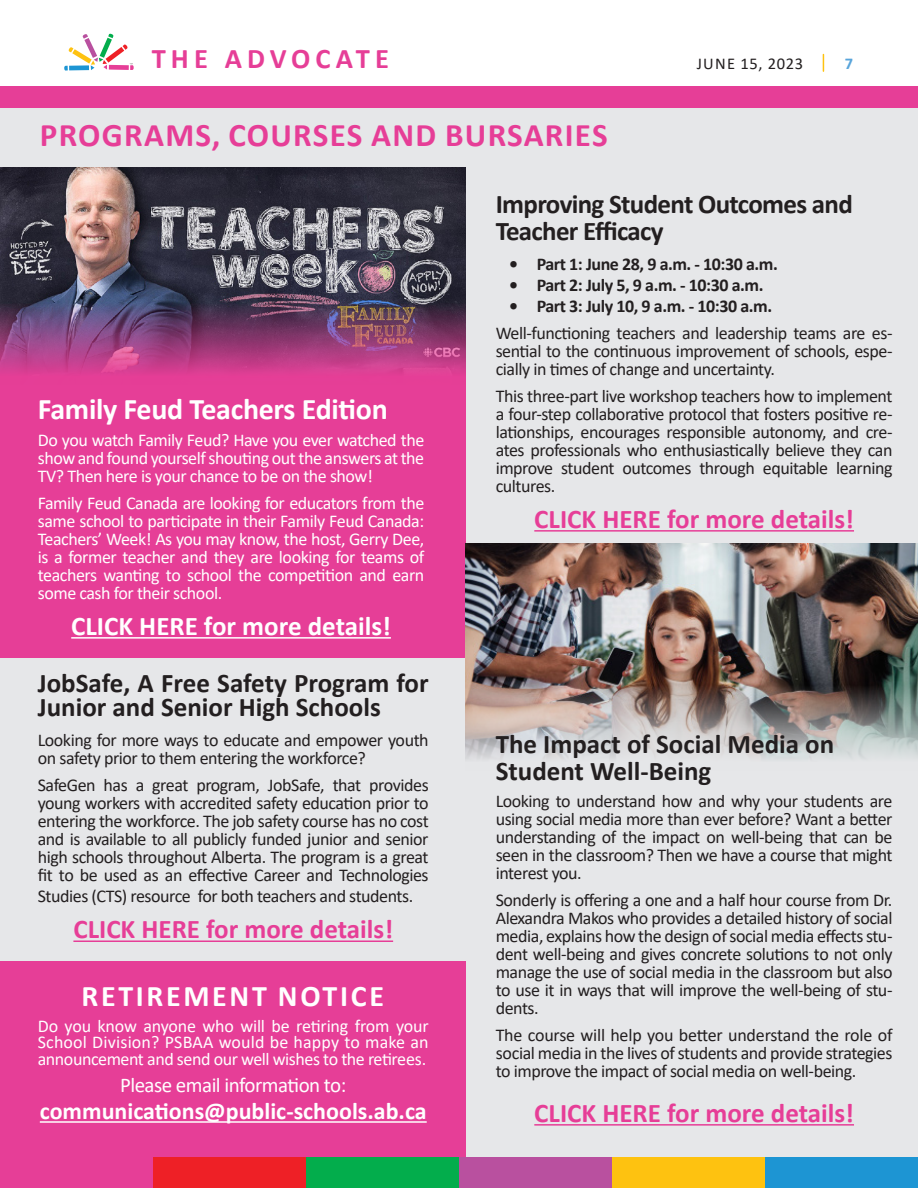
<style>
.page{position:relative;width:918px;height:1188px;background:#fff}
.page>*{position:absolute;margin:0;border:0;box-sizing:border-box;transform-origin:0 0}
.Section_Title_-_Blue{font:700 33px "Calibri";letter-spacing:.04em;color:#e63e97}
.Body_Text{font:700 30px "Calibri";letter-spacing:-.01em;color:#fff}
.Section_Title_-_Blue-2{font:700 30px "Calibri";letter-spacing:.09em;color:#fff}
.t1{font:700 28.5px "Calibri";letter-spacing:.18em;color:#e63e97}
.Section_Title_-_Blue-3{font:700 27px/24px "Calibri";color:#231f20}
.Section_Title_-_Blue-4{font:700 27px "Calibri";color:#e63e97}
.Section_Title_-_Blue-5{font:700 27px/27px "Calibri";letter-spacing:-.025em;color:#231f20}
.t2{font:700 27px "Calibri";color:#fff}
.t3{font:700 24px "Calibri";color:#fff}
.t4{font:21px "Calibri";letter-spacing:-.025em;color:#fff}
.Section_Title_-_Blue-6{font:18px/18px "Calibri";letter-spacing:-.025em;color:#231f20;text-align:justify}
.Section_Title_-_Blue-7{font:18px/18px "Calibri";letter-spacing:-.025em;color:#fff;text-align:justify}
.t5{font:700 18px "Calibri";letter-spacing:-.025em;color:#231f20}
.t6{font:16.5px "Calibri";letter-spacing:.04em;color:#231f20}
.t7{font:700 16.5px "Calibri";color:#59a5db}
</style>
<div class="page">
<div style="left:0;top:107px;width:918px;height:1055px;background:#e6e7e9"></div>
<div style="left:0;top:961px;width:465px;height:208px;background:#e63e97"></div>
<div style="left:0;top:167px;width:466px;height:491px;background:#e63e97"></div>
<hr style="left:71px;top:637px;width:320px;height:2px;background:#fff">
<img style="left:0;top:167px;width:466px;height:206px">
<img style="left:465px;top:544px;width:453px;height:215px">
<hr style="left:73px;top:940px;width:320px;height:2px;background:#e63e97">
<hr style="left:534px;top:530px;width:320px;height:2px;background:#e63e97">
<hr style="left:534px;top:1124px;width:320px;height:2px;background:#e63e97">
<hr style="left:40px;top:1121px;width:387px;height:2px;background:#fff">
<div style="left:0;top:86px;width:918px;height:22px;background:#e63e97"></div>
<svg style="left:64px;top:34px;width:70px;height:37px"></svg>
<div style="left:0;top:1157px;width:153px;height:31px;background:#e63e97"></div>
<div style="left:153px;top:1157px;width:153px;height:31px;background:#ee2026"></div>
<div style="left:306px;top:1157px;width:153px;height:31px;background:#03ad4c"></div>
<div style="left:459px;top:1157px;width:153px;height:31px;background:#b9509f"></div>
<div style="left:612px;top:1157px;width:153px;height:31px;background:#fec210"></div>
<div style="left:765px;top:1157px;width:153px;height:31px;background:#1d95d3"></div>
<svg style="left:823px;top:55px;width:1px;height:16px"></svg>
<h3 class="t1" style="left:152px;top:38px;width:239px">THE ADVOCATE</h3>
<p class="t6" style="left:697px;top:52px;width:108px">JUNE 15, 2023</p>
<p class="t7" style="left:845px;top:52px;width:10px">7</p>
<p class="Section_Title_-_Blue" style="left:40px;top:112px;width:569px">PROGRAMS, COURSES AND BURSARIES</p>
<p class="Body_Text" style="left:38px;top:388px;width:351px">Family Feud Teachers Edition</p>
<p class="Section_Title_-_Blue-7" style="left:38px;top:430px;width:388px">Do you watch Family Feud? Have you ever watched the show and found yourself shouting out the answers at the TV? Then here is your chance to be on the show!</p>
<p class="Section_Title_-_Blue-7" style="left:38px;top:493px;width:388px">Family Feud Canada are looking for educators from the same school to participate in their Family Feud Canada:<br>Teachers’ Week! As you may know, the host, Gerry Dee, is a former teacher and they are looking for teams of teachers wanting to school the competition and earn some cash for their school.</p>
<p class="t2" style="left:71px;top:607px;width:321px">CLICK HERE for more details!</p>
<p class="Section_Title_-_Blue-3" style="left:38px;top:671px;width:392px">JobSafe, A Free Safety Program for<br>Junior and Senior High Schools</p>
<p class="Section_Title_-_Blue-6" style="left:38px;top:731px;width:392px">Looking for more ways to educate and empower youth on safety prior to them entering the workforce?</p>
<p class="Section_Title_-_Blue-6" style="left:38px;top:776px;width:392px">SafeGen has a great program, JobSafe, that provides young workers with accredited safety education prior to entering the workforce. The job safety course has no cost and is available to all publicly funded junior and senior high schools throughout Alberta. The program is a great fit to be used as an effective Career and Technologies</p>
<p class="Section_Title_-_Blue-6" style="left:38px;top:887px;width:377px">Studies (CTS) resource for both teachers and students.</p>
<p class="Section_Title_-_Blue-4" style="left:73px;top:910px;width:321px">CLICK HERE for more details!</p>
<p class="Section_Title_-_Blue-2" style="left:81px;top:975px;width:304px">RETIREMENT NOTICE</p>
<p class="Section_Title_-_Blue-7" style="left:38px;top:1017px;width:392px;line-height:16.5px">Do you know anyone who will be retiring from your School Division? PSBAA would be happy to make an announcement and send our well wishes to the retirees.</p>
<p class="t4" style="left:120px;top:1070px;width:228px">Please email information to:</p>
<p class="t3" style="left:40px;top:1094px;width:388px">communications@public-schools.ab.ca</p>
<p class="Section_Title_-_Blue-5" style="left:496px;top:190px;width:359px">Improving Student Outcomes and<br>Teacher Efficacy</p>
<p class="t5" style="left:509px;top:251px;width:270px">• Part 1: June 28, 9 a.m. - 10:30 a.m.</p>
<p class="t5" style="left:509px;top:272px;width:256px">• Part 2: July 5, 9 a.m. - 10:30 a.m.</p>
<p class="t5" style="left:509px;top:293px;width:264px">• Part 3: July 10, 9 a.m. - 10:30 a.m.</p>
<p class="Section_Title_-_Blue-6" style="left:496px;top:323px;width:398px">Well-functioning teachers and leadership teams are es&shy;sential to the continuous improvement of schools, espe&shy;cially in times of change and uncertainty.</p>
<p class="Section_Title_-_Blue-6" style="left:496px;top:386px;width:398px">This three-part live workshop teachers how to implement a four-step collaborative protocol that fosters positive re&shy;lationships, encourages responsible autonomy, and cre&shy;ates professionals who enthusiastically believe they can improve student outcomes through equitable learning cultures.</p>
<p class="Section_Title_-_Blue-4" style="left:534px;top:500px;width:321px">CLICK HERE for more details!</p>
<p class="Section_Title_-_Blue-3" style="left:496px;top:730px;width:340px;line-height:27px">The Impact of Social Media on<br>Student Well-Being</p>
<p class="Section_Title_-_Blue-6" style="left:496px;top:791px;width:398px">Looking to understand how and why your students are using social media more than ever before? Want a better understanding of the impact on well-being that can be seen in the classroom? Then we have a course that might interest you.</p>
<p class="Section_Title_-_Blue-6" style="left:496px;top:890px;width:398px">Sonderly is offering a one and a half hour course from Dr.<br>Alexandra Makos who provides a detailed history of social media, explains how the design of social media effects stu&shy;dent well-being and gives concrete solutions to not only manage the use of social media in the classroom but also to use it in ways that will improve the well-being of stu&shy;dents.</p>
<p class="Section_Title_-_Blue-6" style="left:496px;top:1025px;width:398px">The course will help you better understand the role of social media in the lives of students and provide strategies to improve the impact of social media on well-being.</p>
<p class="Section_Title_-_Blue-4" style="left:534px;top:1094px;width:321px">CLICK HERE for more details!</p>
</div>
